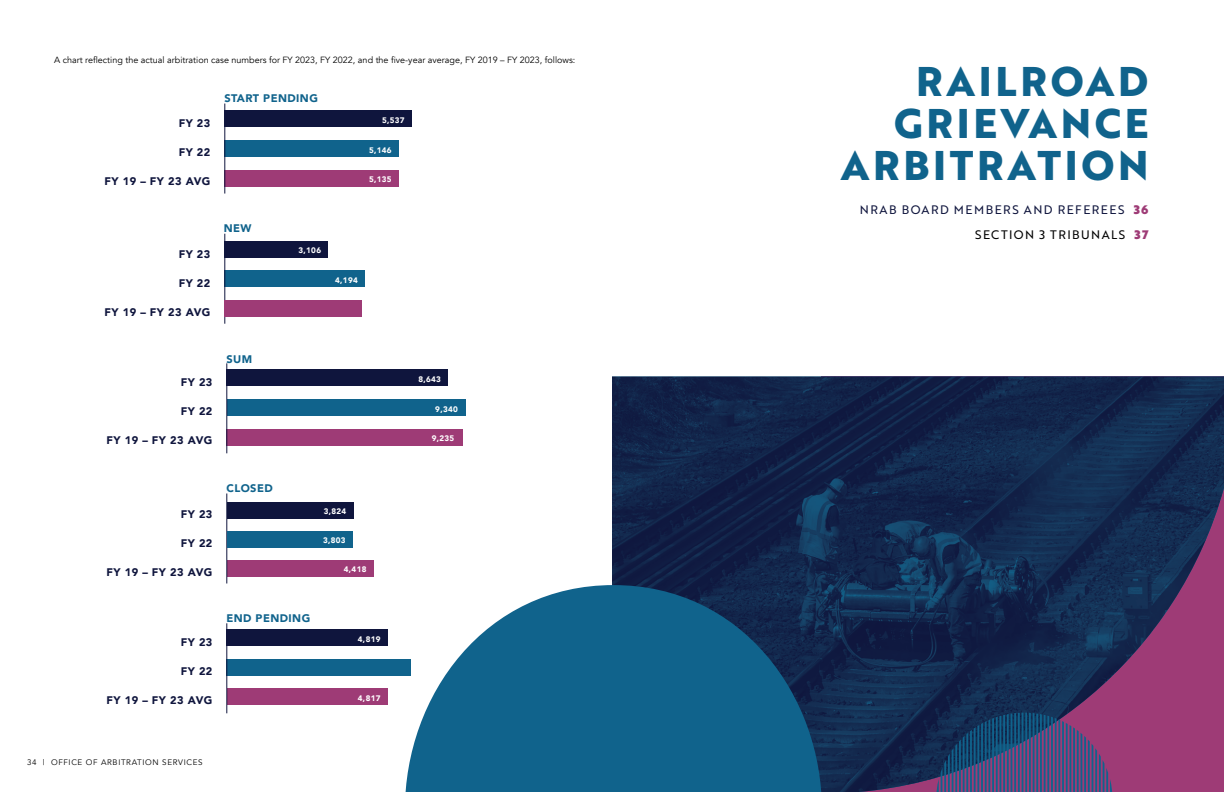
<style>
.page{position:relative;width:1224px;height:792px;background:#fff}
.page>*{position:absolute;margin:0;border:0;box-sizing:border-box;transform-origin:0 0}
.t1{font:700 40.4px/42px "Brother 1816 Extra";letter-spacing:.09em;color:#10638c;text-align:right}
.t2{font:12px "Brother 1816 Regular";letter-spacing:.12em;color:#0f153d}
.t3{font:12px "Brother 1816 Regular";letter-spacing:.12em;color:#000}
.t4{font:900 11px "Avenir";letter-spacing:.04em;color:#0f153d}
.t5{font:900 11px "Avenir";letter-spacing:.04em;color:#10638c}
.t6{font:9px "Avenir";color:#000}
.t7{font:900 8px "Avenir";letter-spacing:.04em;color:#fff}
.t8{font:8px "Avenir";letter-spacing:.08em;color:#000}
.s1{font-family:"Brother 1816 Black";color:#9e3b76}
</style>
<div class="page">
<div style="left:225px;top:110px;width:187px;height:17px;background:#0f153d"></div>
<div style="left:225px;top:140px;width:174px;height:17px;background:#10638c"></div>
<div style="left:225px;top:170px;width:174px;height:17px;background:#9e3b76"></div>
<div style="left:225px;top:241px;width:103px;height:17px;background:#0f153d"></div>
<div style="left:225px;top:270px;width:140px;height:17px;background:#10638c"></div>
<div style="left:227px;top:370px;width:221px;height:16px;background:#0f153d"></div>
<img style="left:612px;top:377px;width:612px;height:415px">
<svg style="left:936px;top:713px;width:177px;height:79px;background:#454675"></svg>
<svg style="left:405px;top:585px;width:417px;height:207px;background:#2b6e92"></svg>
<div style="left:227px;top:399px;width:238px;height:17px;background:#10638c"></div>
<div style="left:227px;top:429px;width:236px;height:17px;background:#9e3b76"></div>
<div style="left:227px;top:560px;width:147px;height:17px;background:#9e3b76"></div>
<hr style="left:227px;top:493px;width:1px;height:90px;background:#0f153d">
<hr style="left:227px;top:363px;width:1px;height:90px;background:#0f153d">
<hr style="left:225px;top:104px;width:1px;height:90px;background:#0f153d">
<hr style="left:225px;top:234px;width:1px;height:90px;background:#0f153d">
<div style="left:225px;top:300px;width:137px;height:17px;background:#9e3b76"></div>
<div style="left:227px;top:629px;width:161px;height:17px;background:#0f153d"></div>
<div style="left:227px;top:659px;width:184px;height:17px;background:#10638c"></div>
<div style="left:227px;top:688px;width:161px;height:17px;background:#9e3b76"></div>
<hr style="left:227px;top:623px;width:1px;height:90px;background:#0f153d">
<div style="left:227px;top:502px;width:127px;height:17px;background:#0f153d"></div>
<div style="left:227px;top:531px;width:126px;height:17px;background:#10638c"></div>
<p class="t6" style="left:54px;top:55px;width:523px">A chart reflecting the actual arbitration case numbers for FY 2023, FY 2022, and the five-year average, FY 2019 – FY 2023, follows:</p>
<p class="t4" style="left:179px;top:114px;width:33px">FY 23</p>
<p class="t4" style="left:179px;top:143px;width:33px">FY 22</p>
<p class="t4" style="left:105px;top:172px;width:107px">FY 19 – FY 23 AVG</p>
<p class="t5" style="left:224px;top:89px;width:95px">START PENDING</p>
<p class="t7" style="left:382px;top:113px;width:24px">5,537</p>
<p class="t7" style="left:369px;top:143px;width:24px">5,146</p>
<p class="t7" style="left:369px;top:173px;width:24px">5,135</p>
<p class="t4" style="left:179px;top:244px;width:33px">FY 23</p>
<p class="t4" style="left:179px;top:273px;width:33px">FY 22</p>
<p class="t4" style="left:105px;top:302px;width:107px">FY 19 – FY 23 AVG</p>
<p class="t5" style="left:224px;top:219px;width:29px">NEW</p>
<p class="t4" style="left:181px;top:373px;width:33px">FY 23</p>
<p class="t4" style="left:181px;top:402px;width:33px">FY 22</p>
<p class="t4" style="left:107px;top:431px;width:107px">FY 19 – FY 23 AVG</p>
<p class="t5" style="left:226px;top:349px;width:27px">SUM</p>
<p class="t7" style="left:299px;top:244px;width:24px">3,106</p>
<p class="t7" style="left:335px;top:273px;width:24px">4,194</p>
<p class="t7" style="left:418px;top:372px;width:24px">8,643</p>
<p class="t7" style="left:435px;top:402px;width:24px">9,340</p>
<p class="t7" style="left:432px;top:432px;width:24px">9,235</p>
<p class="t4" style="left:181px;top:505px;width:33px">FY 23</p>
<p class="t4" style="left:181px;top:534px;width:33px">FY 22</p>
<p class="t4" style="left:107px;top:563px;width:107px">FY 19 – FY 23 AVG</p>
<p class="t5" style="left:226px;top:479px;width:48px">CLOSED</p>
<p class="t7" style="left:324px;top:505px;width:24px">3,824</p>
<p class="t7" style="left:323px;top:533px;width:24px">3,803</p>
<p class="t7" style="left:344px;top:563px;width:24px">4,418</p>
<p class="t4" style="left:181px;top:633px;width:33px">FY 23</p>
<p class="t4" style="left:181px;top:662px;width:33px">FY 22</p>
<p class="t4" style="left:107px;top:691px;width:107px">FY 19 – FY 23 AVG</p>
<p class="t5" style="left:226px;top:609px;width:85px">END PENDING</p>
<p class="t7" style="left:358px;top:632px;width:24px">4,819</p>
<p class="t7" style="left:358px;top:691px;width:24px">4,817</p>
<p class="t8" style="left:27px;top:757px;width:177px">34 | OFFICE OF ARBITRATION SERVICES</p>
<h1 class="t1" style="left:841px;top:59px;width:309px">RAILROAD<br>GRIEVANCE<br>ARBITRATION</h1>
<p class="t2" style="left:860px;top:201px;width:290px">NRAB BOARD MEMBERS AND REFEREES <span class="s1">36</span></p>
<p class="t3" style="left:975px;top:226px;width:175px">SECTION 3 TRIBUNALS <span class="s1">37</span></p>
</div>
